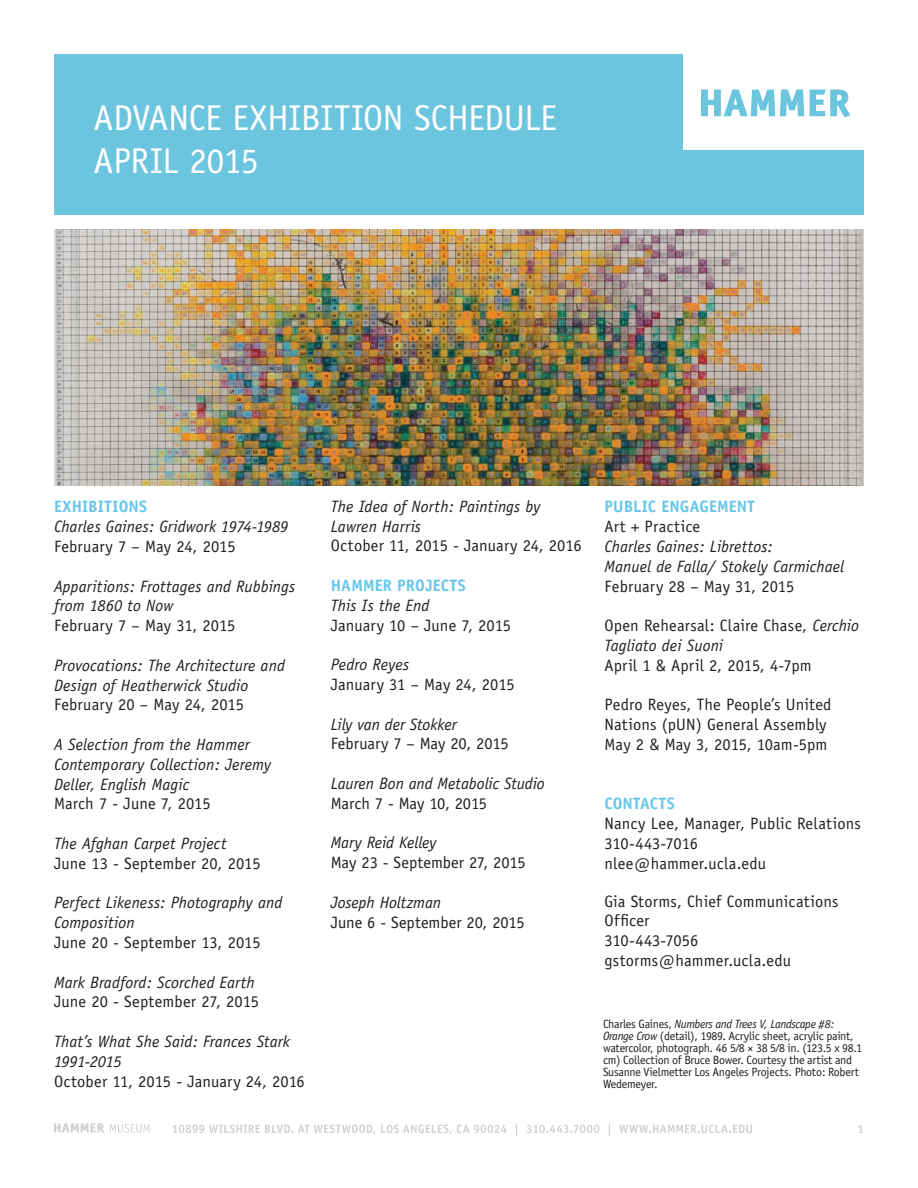
<style>
.page{position:relative;width:918px;height:1188px;background:#fff}
.page>*{position:absolute;margin:0;border:0;box-sizing:border-box;transform-origin:0 0}
.t1{font:36px/43.2px "Officina Sans";letter-spacing:-.015em;color:#fff}
.t2{font:16.5px/19.8px "Officina Sans";letter-spacing:.005em;color:#231f20}
.t3{font:italic 16.5px/19.8px "Officina Sans";letter-spacing:.005em;color:#231f20}
.t4{font:700 16.5px "Officina Sans";letter-spacing:.005em;color:#66c6eb}
.t5{font:12px/12px "Officina Sans";letter-spacing:-.025em;color:#231f20}
.t6{font:700 12px "Officina Sans";color:#d1d2d4}
.s1{font-style:italic}
</style>
<div class="page">
<svg style="left:54px;top:1123px;width:96px;height:10px"></svg>
<svg style="left:173px;top:1124px;width:579px;height:12px"></svg>
<div style="left:54px;top:54px;width:810px;height:160px;background:#6bc5de"></div>
<svg style="left:683px;top:54px;width:181px;height:96px"></svg>
<img style="left:54px;top:230px;width:810px;height:256px">
<h1 class="t1" style="left:94px;top:96px;width:465px">ADVANCE EXHIBITION SCHEDULE<br>APRIL 2015</h1>
<p class="t4" style="left:54px;top:497px;width:95px">EXHIBITIONS</p>
<p class="t3" style="left:54px;top:517px;width:236px">Charles Gaines: Gridwork 1974-1989</p>
<p class="t2" style="left:54px;top:537px;width:183px">February 7 – May 24, 2015</p>
<p class="t3" style="left:54px;top:576px;width:243px">Apparitions: Frottages and Rubbings from 1860 to Now</p>
<p class="t2" style="left:54px;top:616px;width:183px">February 7 – May 31, 2015</p>
<p class="t3" style="left:54px;top:655px;width:232px">Provocations: The Architecture and<br>Design of Heatherwick Studio</p>
<p class="t2" style="left:54px;top:695px;width:191px">February 20 – May 24, 2015</p>
<p class="t3" style="left:54px;top:735px;width:219px">A Selection from the Hammer<br>Contemporary Collection: Jeremy<br>Deller, English Magic</p>
<p class="t2" style="left:54px;top:794px;width:158px">March 7 - June 7, 2015</p>
<p class="t3" style="left:54px;top:834px;width:174px">The Afghan Carpet Project</p>
<p class="t2" style="left:54px;top:853px;width:208px">June 13 - September 20, 2015</p>
<p class="t3" style="left:54px;top:893px;width:230px">Perfect Likeness: Photography and<br>Composition</p>
<p class="t2" style="left:54px;top:933px;width:208px">June 20 - September 13, 2015</p>
<p class="t3" style="left:54px;top:972px;width:202px">Mark Bradford: Scorched Earth</p>
<p class="t2" style="left:54px;top:992px;width:207px">June 20 - September 27, 2015</p>
<p class="t3" style="left:54px;top:1032px;width:237px">That’s What She Said: Frances Stark<br>1991-2015</p>
<p class="t2" style="left:54px;top:1071px;width:252px">October 11, 2015 - January 24, 2016</p>
<p class="t3" style="left:331px;top:496px;width:211px">The Idea of North: Paintings by<br>Lawren Harris</p>
<p class="t2" style="left:331px;top:536px;width:252px">October 11, 2015 - January 24, 2016</p>
<p class="t4" style="left:331px;top:575px;width:137px">HAMMER PROJECTS</p>
<p class="t3" style="left:331px;top:595px;width:100px">This Is the End</p>
<p class="t2" style="left:331px;top:615px;width:182px">January 10 – June 7, 2015</p>
<p class="t3" style="left:331px;top:655px;width:80px">Pedro Reyes</p>
<p class="t2" style="left:331px;top:675px;width:185px">January 31 – May 24, 2015</p>
<p class="t3" style="left:331px;top:714px;width:127px">Lily van der Stokker</p>
<p class="t2" style="left:331px;top:734px;width:179px">February 7 – May 20, 2015</p>
<p class="t3" style="left:331px;top:774px;width:216px">Lauren Bon and Metabolic Studio</p>
<p class="t2" style="left:331px;top:793px;width:158px">March 7 - May 10, 2015</p>
<p class="t3" style="left:331px;top:833px;width:107px">Mary Reid Kelley</p>
<p class="t2" style="left:331px;top:853px;width:196px">May 23 - September 27, 2015</p>
<p class="t3" style="left:331px;top:892px;width:112px">Joseph Holtzman</p>
<p class="t2" style="left:331px;top:912px;width:196px">June 6 - September 20, 2015</p>
<p class="t4" style="left:604px;top:497px;width:152px">PUBLIC ENGAGEMENT</p>
<p class="t2" style="left:604px;top:517px;width:97px">Art + Practice</p>
<p class="t3" style="left:604px;top:537px;width:241px">Charles Gaines: Librettos:<br>Manuel de Falla/ Stokely Carmichael</p>
<p class="t2" style="left:604px;top:576px;width:191px">February 28 – May 31, 2015</p>
<p class="t2" style="left:604px;top:616px;width:256px">Open Rehearsal: Claire Chase, <span class="s1">Cerchio<br>Tagliato dei Suoni</span></p>
<p class="t2" style="left:604px;top:655px;width:209px">April 1 &amp; April 2, 2015, 4-7pm</p>
<p class="t2" style="left:604px;top:695px;width:229px">Pedro Reyes, The People’s United<br>Nations (pUN) General Assembly<br>May 2 &amp; May 3, 2015, 10am-5pm</p>
<p class="t4" style="left:604px;top:794px;width:72px">CONTACTS</p>
<p class="t2" style="left:604px;top:814px;width:258px">Nancy Lee, Manager, Public Relations<br>310-443-7016 nlee@hammer.ucla.edu</p>
<p class="t2" style="left:604px;top:891px;width:236px">Gia Storms, Chief Communications<br>Officer<br>310-443-7056 gstorms@hammer.ucla.edu</p>
<p class="t5" style="left:603px;top:1018px;width:261px">Charles Gaines, <span class="s1">Numbers and Trees V, Landscape #8:<br>Orange Crow</span> (detail), 1989. Acrylic sheet, acrylic paint, watercolor, photograph. 46 5⁄8 × 38 5⁄8 in. (123.5 x 98.1 cm) Collection of Bruce Bower. Courtesy the artist and Susanne Vielmetter Los Angeles Projects. Photo: Robert Wedemeyer.</p>
<p class="t6" style="left:857px;top:1121px;width:8px">1</p>
</div>
